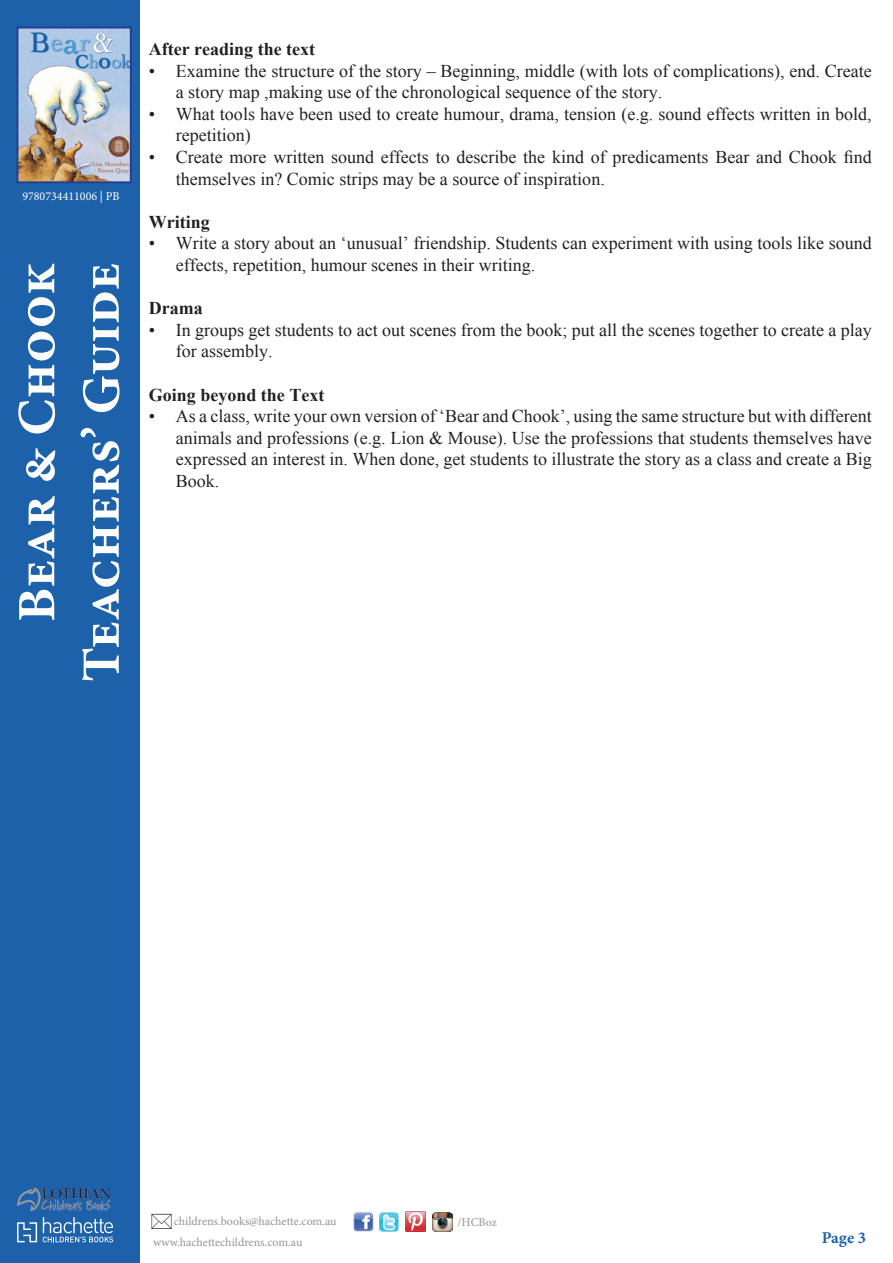
<style>
.page{position:relative;width:893px;height:1263px;background:#fff}
.page>*{position:absolute;margin:0;border:0;box-sizing:border-box;transform-origin:0 0}
.t1{font:700 54px/64.5px "Minion Pro";color:#fdfefb;text-align:right}
.t2{font:18px/21.6px "Times New Roman";color:#231f20}
.t3{font:700 18px "Times New Roman";color:#231f20}
.t4{font:700 16.5px "Minion Pro";color:#1c61aa}
.t5{font:12px "Minion Pro";color:#939598}
.t6{font:12px "Minion Pro";color:#fff}
</style>
<div class="page">
<div style="left:0;top:0;width:140px;height:1263px;background:#1c61aa"></div>
<img style="left:19px;top:30px;width:110px;height:150px">
<div style="left:16px;top:27px;width:116px;height:156px;border:2px solid #253f8e"></div>
<svg style="left:43px;top:1217px;width:70px;height:25px"></svg>
<svg style="left:17px;top:1222px;width:20px;height:20px"></svg>
<img style="left:379px;top:1212px;width:20px;height:20px">
<img style="left:353px;top:1212px;width:20px;height:20px">
<img style="left:405px;top:1212px;width:20px;height:19px">
<img style="left:432px;top:1212px;width:20px;height:20px">
<svg style="left:17px;top:1188px;width:94px;height:23px"></svg>
<p class="t6" style="left:22px;top:188px;width:99px">9780734411006 | PB</p>
<h1 class="t1" style="left:4px;top:682px;width:421px;rotate:-90deg">Bear &amp; Chook<br>Teachers’ Guide</h1>
<p class="t3" style="left:149px;top:37px;width:168px">After reading the text</p>
<p class="t2" style="left:176px;top:60px;width:697px;text-indent:-27px">• Examine the structure of the story – Beginning, middle (with lots of complications), end. Create a story map ,making use of the chronological sequence of the story.</p>
<p class="t2" style="left:176px;top:103px;width:697px;text-indent:-27px">• What tools have been used to create humour, drama, tension (e.g. sound effects written in bold, repetition)</p>
<p class="t2" style="left:176px;top:146px;width:697px;text-indent:-27px">• Create more written sound effects to describe the kind of predicaments Bear and Chook find themselves in? Comic strips may be a source of inspiration.</p>
<p class="t3" style="left:149px;top:209px;width:63px">Writing</p>
<p class="t2" style="left:176px;top:232px;width:697px;text-indent:-27px">• Write a story about an ‘unusual’ friendship. Students can experiment with using tools like sound effects, repetition, humour scenes in their writing.</p>
<p class="t3" style="left:149px;top:296px;width:55px">Drama</p>
<p class="t2" style="left:176px;top:319px;width:697px;text-indent:-27px">• In groups get students to act out scenes from the book; put all the scenes together to create a play for assembly.</p>
<p class="t3" style="left:149px;top:382px;width:177px">Going beyond the Text</p>
<p class="t2" style="left:176px;top:405px;width:697px;text-align:justify;text-indent:-27px">• As a class, write your own version of ‘Bear and Chook’, using the same structure but with different animals and professions (e.g. Lion &amp; Mouse). Use the professions that students themselves have expressed an interest in. When done, get students to illustrate the story as a class and create a Big Book.</p>
<p class="t5" style="left:174px;top:1213px;width:164px">childrens.books@hachette.com.au</p>
<p class="t5" style="left:458px;top:1214px;width:41px">/HCBoz</p>
<p class="t5" style="left:153px;top:1234px;width:151px">www.hachettechildrens.com.au</p>
<p class="t4" style="left:822px;top:1226px;width:46px">Page 3</p>
</div>
